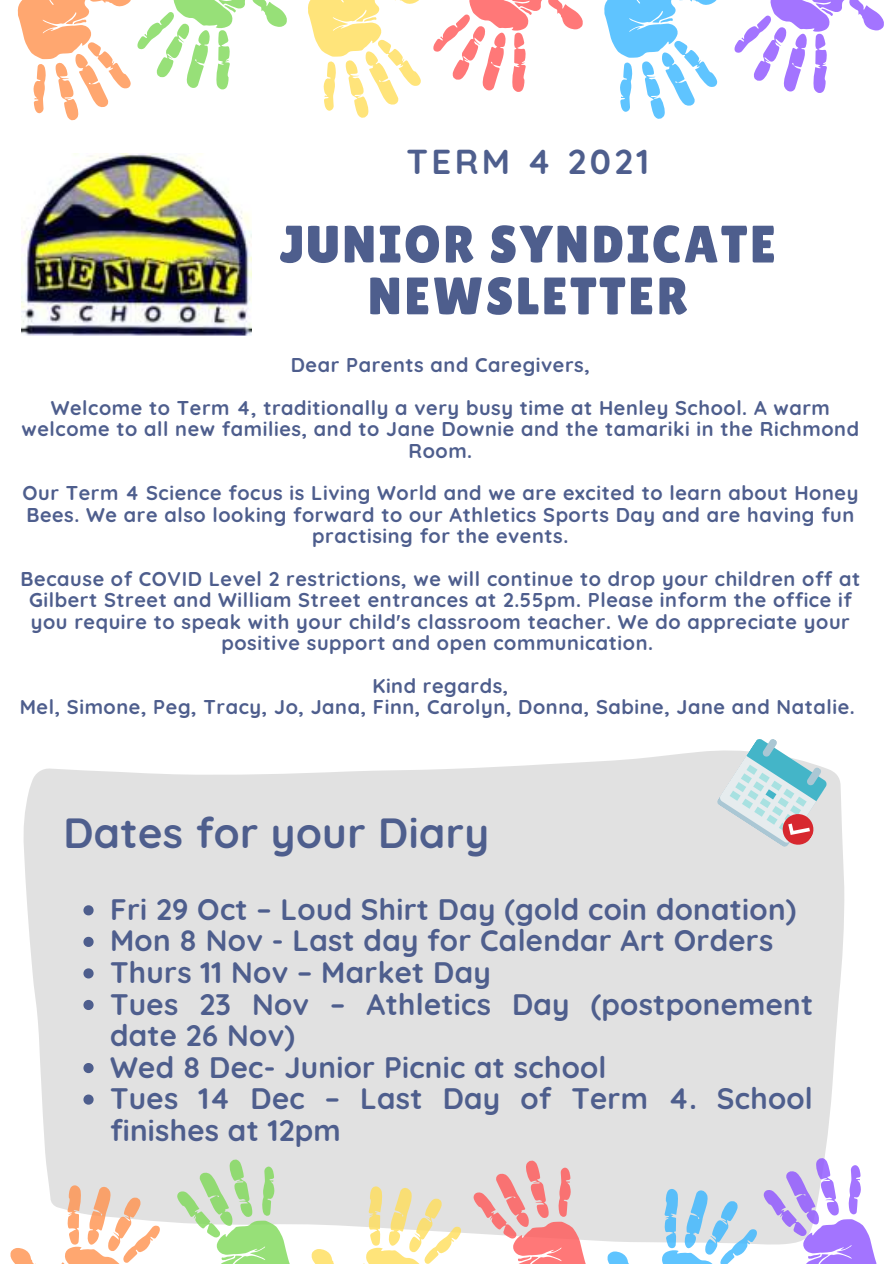
<style>
.page{position:relative;width:894px;height:1264px;background:#fff}
.page>*{position:absolute;margin:0;border:0;box-sizing:border-box;transform-origin:0 0}
.t1{font:52.5px/51.8px "Lilita One";letter-spacing:.05em;color:#4e5e8d;text-align:center}
.t2{font:700 42px "Quicksand";letter-spacing:.01em;color:#4e5e8d}
.t3{font:700 34.5px "Quicksand";letter-spacing:.1em;color:#4e5e8d}
.t4{font:700 29.55px/31.5px "Quicksand";letter-spacing:.01em;color:#4e5e8d}
.t5{font:700 19.95px/21.5px "Quicksand";letter-spacing:.03em;color:#4e5e8d;text-align:center}
</style>
<div class="page">
<svg style="left:734px;top:0;width:150px;height:93px"></svg>
<svg style="left:433px;top:0;width:285px;height:119px"></svg>
<svg style="left:17px;top:0;width:404px;height:121px"></svg>
<img style="left:22px;top:153px;width:229px;height:183px">
<div style="left:23px;top:751px;width:821px;height:482px;background:#e1e1e1"></div>
<svg style="left:10px;top:1183px;width:151px;height:80px"></svg>
<svg style="left:173px;top:1157px;width:289px;height:106px"></svg>
<svg style="left:469px;top:1155px;width:408px;height:108px"></svg>
<svg style="left:83px;top:905px;width:11px;height:10px"></svg>
<svg style="left:83px;top:936px;width:11px;height:10px"></svg>
<svg style="left:83px;top:968px;width:11px;height:10px"></svg>
<svg style="left:83px;top:999px;width:11px;height:11px"></svg>
<svg style="left:83px;top:1062px;width:11px;height:11px"></svg>
<svg style="left:83px;top:1094px;width:11px;height:10px"></svg>
<svg style="left:715px;top:739px;width:113px;height:111px;background:#c8d6da"></svg>
<h3 class="t3" style="left:406px;top:140px;width:244px">TERM 4 2021</h3>
<h1 class="t1" style="left:279px;top:218px;width:497px">JUNIOR SYNDICATE<br>NEWSLETTER</h1>
<p class="t5" style="left:51px;top:343px;width:780px;line-height:42.8px">Dear Parents and Caregivers,<br>Welcome to Term 4, traditionally a very busy time at Henley School. A warm</p>
<p class="t5" style="left:22px;top:418px;width:838px">welcome to all new families, and to Jane Downie and the tamariki in the Richmond<br>Room.</p>
<p class="t5" style="left:22px;top:482px;width:837px">Our Term 4 Science focus is Living World and we are excited to learn about Honey<br>Bees. We are also looking forward to our Athletics Sports Day and are having fun practising for the events.</p>
<p class="t5" style="left:21px;top:568px;width:840px">Because of COVID Level 2 restrictions, we will continue to drop your children off at Gilbert Street and William Street entrances at 2.55pm. Please inform the office if you require to speak with your child's classroom teacher. We do appreciate your positive support and open communication.</p>
<p class="t5" style="left:20px;top:675px;width:836px">Kind regards,<br>Mel, Simone, Peg, Tracy, Jo, Jana, Finn, Carolyn, Donna, Sabine, Jane and Natalie.</p>
<h2 class="t2" style="left:63px;top:805px;width:427px">Dates for your Diary</h2>
<p class="t4" style="left:110px;top:893px;width:704px">Fri 29 Oct – Loud Shirt Day (gold coin donation)<br>Mon 8 Nov - Last day for Calendar Art Orders<br>Thurs 11 Nov – Market Day<br>Tues 23 Nov – Athletics Day (postponement date 26 Nov)<br>Wed 8 Dec- Junior Picnic at school<br>Tues 14 Dec – Last Day of Term 4. School finishes at 12pm</p>
</div>
